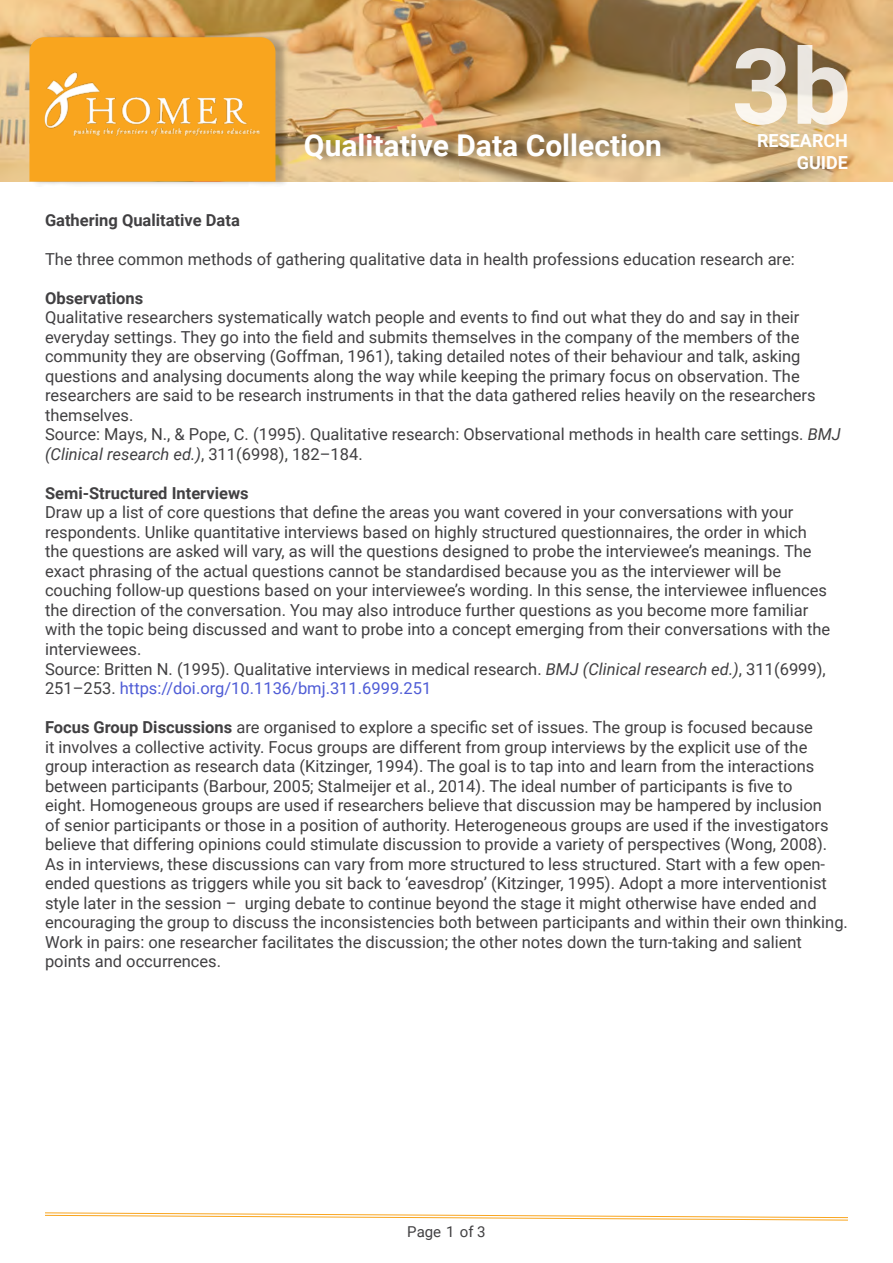
<style>
.page{position:relative;width:893px;height:1263px;background:#fff}
.page>*{position:absolute;margin:0;border:0;box-sizing:border-box;transform-origin:0 0}
.t1{font:700 105px "Roboto";color:#fff}
.t2{font:700 30px "Roboto";color:#fff}
.t3{font:700 18px/21.6px "Roboto";color:#fff;text-align:right}
.t4{font:16.5px/19.5px "Roboto";color:#414042}
.t5{font:700 16.5px "Roboto";color:#414042}
.t6{font:15px "Roboto";color:#414042}
.s1{font-style:italic}
.s2{color:#4f5cd6}
.s3{font-weight:700}
</style>
<div class="page">
<img style="left:0;top:0;width:893px;height:181px">
<div style="left:32px;top:32px;width:256px;height:155px;background:#000;opacity:.24"></div>
<div style="left:29px;top:37px;width:246px;height:144px;background:#f9a51e"></div>
<img style="left:29px;top:70px;width:246px;height:70px">
<svg style="left:45px;top:1212px;width:803px;height:8px"></svg>
<div style="left:305px;top:125px;width:372px;height:42px;background:#000;opacity:.5"></div>
<h2 class="t2" style="left:304px;top:124px;width:359px">Qualitative Data Collection</h2>
<h1 class="t1" style="left:732px;top:13px;width:121px">3b</h1>
<p class="t3" style="left:757px;top:129px;width:92px">RESEARCH<br>GUIDE</p>
<p class="t5" style="left:45px;top:208px;width:196px">Gathering Qualitative Data</p>
<p class="t4" style="left:45px;top:249px;width:751px">The three common methods of gathering qualitative data in health professions education research are:</p>
<p class="t5" style="left:45px;top:286px;width:100px">Observations</p>
<p class="t4" style="left:45px;top:307px;width:797px">Qualitative researchers systematically watch people and events to find out what they do and say in their everyday settings. They go into the field and submits themselves in the company of the members of the community they are observing (Goffman, 1961), taking detailed notes of their behaviour and talk, asking questions and analysing documents along the way while keeping the primary focus on observation. The researchers are said to be research instruments in that the data gathered relies heavily on the researchers themselves.<br>Source: Mays, N., &amp; Pope, C. (1995). Qualitative research: Observational methods in health care settings. <span class="s1">BMJ (Clinical research ed.)</span>, 311(6998), 182–184.</p>
<p class="t5" style="left:45px;top:481px;width:205px">Semi-Structured Interviews</p>
<p class="t4" style="left:45px;top:502px;width:787px">Draw up a list of core questions that define the areas you want covered in your conversations with your respondents. Unlike quantitative interviews based on highly structured questionnaires, the order in which the questions are asked will vary, as will the questions designed to probe the interviewee’s meanings. The exact phrasing of the actual questions cannot be standardised because you as the interviewer will be couching follow-up questions based on your interviewee’s wording. In this sense, the interviewee influences the direction of the conversation. You may also introduce further questions as you become more familiar with the topic being discussed and want to probe into a concept emerging from their conversations with the interviewees.<br>Source: Britten N. (1995). Qualitative interviews in medical research. <span class="s1">BMJ (Clinical research ed.)</span>, 311(6999), 251–253. <span class="s2">https://doi.org/10.1136/bmj.311.6999.251</span></p>
<p class="t4" style="left:45px;top:717px;width:804px"><span class="s3">Focus Group Discussions</span> are organised to explore a specific set of issues. The group is focused because<br>it involves a collective activity. Focus groups are different from group interviews by the explicit use of the group interaction as research data (Kitzinger, 1994). The goal is to tap into and learn from the interactions between participants (Barbour, 2005; Stalmeijer et al., 2014). The ideal number of participants is five to<br>eight. Homogeneous groups are used if researchers believe that discussion may be hampered by inclusion<br>of senior participants or those in a position of authority. Heterogeneous groups are used if the investigators believe that differing opinions could stimulate discussion to provide a variety of perspectives (Wong, 2008).<br>As in interviews, these discussions can vary from more structured to less structured. Start with a few open&shy;ended questions as triggers while you sit back to ‘eavesdrop’ (Kitzinger, 1995). Adopt a more interventionist style later in the session – urging debate to continue beyond the stage it might otherwise have ended and encouraging the group to discuss the inconsistencies both between participants and within their own thinking.<br>Work in pairs: one researcher facilitates the discussion; the other notes down the turn-taking and salient points and occurrences.</p>
<p class="t6" style="left:407px;top:1221px;width:80px">Page of 3</p>
<p class="t6" style="left:446px;top:1221px;width:10px">1</p>
</div>
